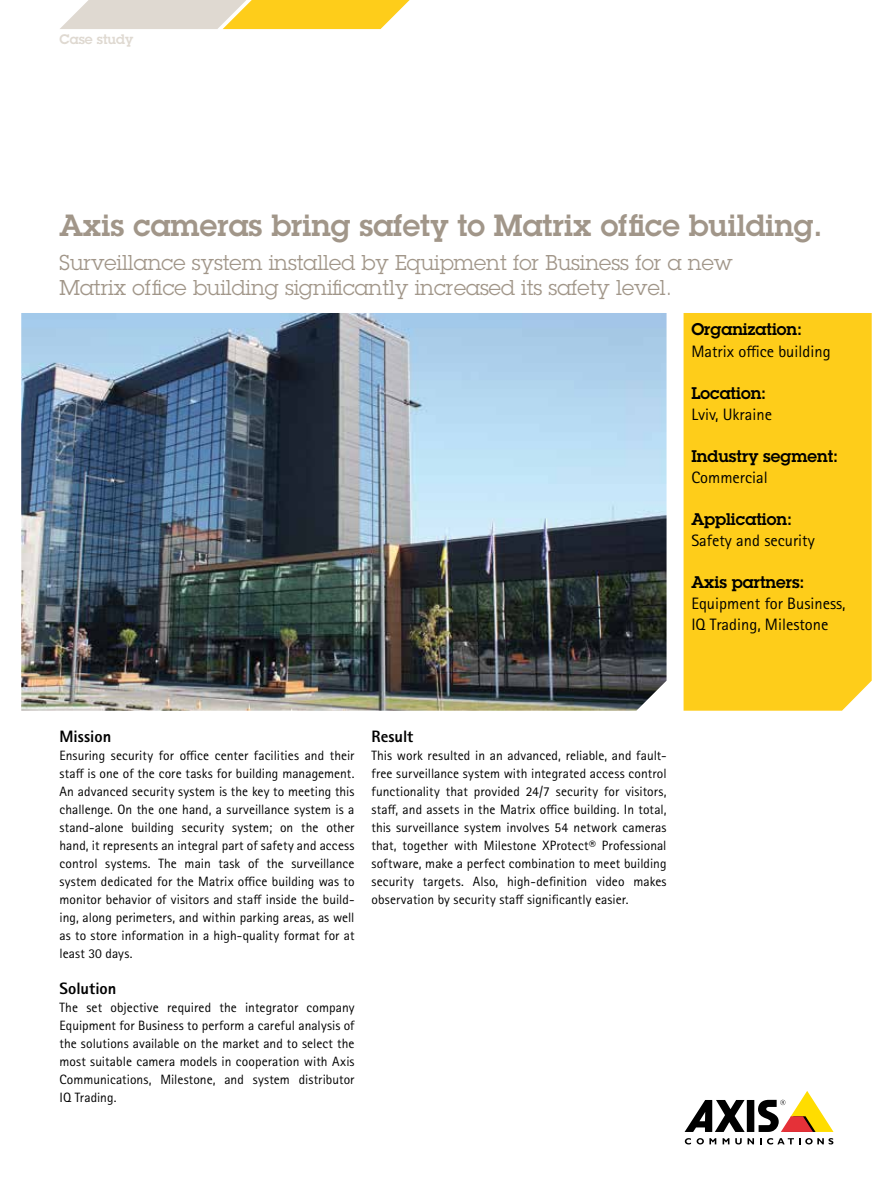
<style>
.page{position:relative;width:893px;height:1191px;background:#fff}
.page>*{position:absolute;margin:0;border:0;box-sizing:border-box;transform-origin:0 0}
.t1{font:600 30px "Lubalin Graph ECG";color:#a19689}
.t2{font:21px/25.5px "Lubalin Graph ECG";color:#a19689}
.t3{font:16.5px/21px "Rotis Sans Serif Pro";color:#000}
.t4{font:600 16.5px "Lubalin Graph ECG";color:#000}
.t5{font:800 16.5px "Rotis Sans Serif Pro";color:#000}
.t6{font:16.5px "Rotis Sans Cyrillic";color:#000}
.t7{font:13.5px/18px "Rotis Sans Serif Pro";letter-spacing:.005em;color:#000;text-align:justify}
.t8{font:600 13.5px "Lubalin Graph ECG";color:#dfd9d1}
</style>
<div class="page">
<div style="left:747px;top:1100px;width:7px;height:32px;background:#000"></div>
<svg style="left:685px;top:1100px;width:60px;height:32px"></svg>
<svg style="left:758px;top:1091px;width:75px;height:41px"></svg>
<svg style="left:685px;top:1138px;width:6px;height:6px"></svg>
<svg style="left:697px;top:1138px;width:19px;height:6px"></svg>
<svg style="left:723px;top:1138px;width:6px;height:6px"></svg>
<svg style="left:735px;top:1138px;width:19px;height:6px"></svg>
<svg style="left:760px;top:1138px;width:73px;height:6px"></svg>
<div style="left:684px;top:313px;width:188px;height:397px;background:#fecd1a"></div>
<img style="left:21px;top:313px;width:645px;height:397px">
<svg style="left:60px;top:0;width:350px;height:29px;background:#f0d782"></svg>
<p class="t8" style="left:60px;top:30px;width:75px">Case study</p>
<h1 class="t1" style="left:60px;top:205px;width:765px">Axis cameras bring safety to Matrix office building.</h1>
<h2 class="t2" style="left:60px;top:249px;width:675px">Surveillance system installed by Equipment for Business for a new<br>Matrix office building significantly increased its safety level.</h2>
<p class="t4" style="left:691px;top:319px;width:112px">Organization:</p>
<p class="t3" style="left:691px;top:340px;width:141px">Matrix office building</p>
<p class="t4" style="left:691px;top:382px;width:76px">Location:</p>
<p class="t3" style="left:691px;top:403px;width:82px">Lviv, Ukraine</p>
<p class="t4" style="left:691px;top:445px;width:148px">Industry segment:</p>
<p class="t6" style="left:691px;top:467px;width:78px">Commercial</p>
<p class="t4" style="left:691px;top:508px;width:102px">Application:</p>
<p class="t3" style="left:691px;top:529px;width:125px">Safety and security</p>
<p class="t4" style="left:691px;top:571px;width:115px">Axis partners:</p>
<p class="t3" style="left:691px;top:592px;width:156px">Equipment for Business,<br>IQ Trading, Milestone</p>
<p class="t5" style="left:60px;top:725px;width:53px">Mission</p>
<p class="t7" style="left:60px;top:746px;width:297px">Ensuring security for office center facilities and their staff is one of the core tasks for building management.<br>An advanced security system is the key to meeting this challenge. On the one hand, a surveillance system is a stand-alone building security system; on the other hand, it represents an integral part of safety and access control systems. The main task of the surveillance system dedicated for the Matrix office building was to monitor behavior of visitors and staff inside the build&shy;ing, along perimeters, and within parking areas, as well as to store information in a high-quality format for at least 30 days.</p>
<p class="t5" style="left:60px;top:977px;width:58px">Solution</p>
<p class="t7" style="left:60px;top:998px;width:297px">The set objective required the integrator company Equipment for Business to perform a careful analysis of the solutions available on the market and to select the most suitable camera models in cooperation with Axis Communications, Milestone, and system distributor IQ Trading.</p>
<p class="t5" style="left:372px;top:725px;width:43px">Result</p>
<p class="t7" style="left:372px;top:746px;width:297px">This work resulted in an advanced, reliable, and fault&shy;free surveillance system with integrated access control functionality that provided 24/7 security for visitors, staff, and assets in the Matrix office building. In total, this surveillance system involves 54 network cameras that, together with Milestone XProtect® Professional software, make a perfect combination to meet building security targets. Also, high-definition video makes observation by security staff significantly easier.</p>
</div>
